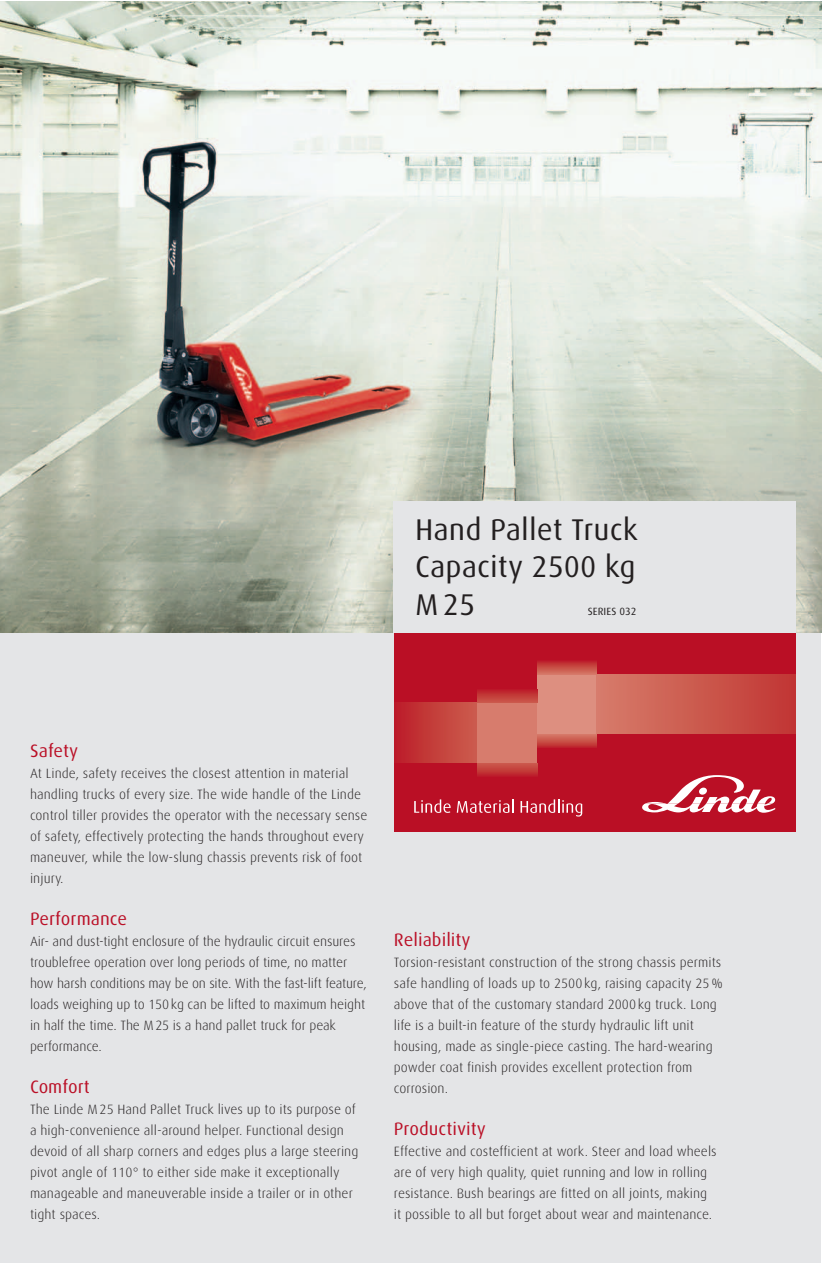
<style>
.page{position:relative;width:822px;height:1263px;background:#fff}
.page>*{position:absolute;margin:0;border:0;box-sizing:border-box;transform-origin:0 0}
.t1{font:30px/37.5px "Linde Dax";color:#231f20;text-align:justify}
.t2{font:18px "Linde Dax";color:#ba0f26}
.t3{font:300 13.5px/21px "Linde Dax";color:#231f20}
.t4{font:10.5px "Linde Dax";color:#231f20}
</style>
<div class="page">
<div style="left:0;top:1px;width:820px;height:1262px;background:#e4e5e7"></div>
<div style="left:394px;top:633px;width:401px;height:198px;background:#ba0f25"></div>
<div style="left:394px;top:703px;width:83px;height:59px;background:linear-gradient(to right,#bc1d29,#cc5e4d)"></div>
<div style="left:477px;top:703px;width:60px;height:59px;background:#d77c6d"></div>
<div style="left:537px;top:674px;width:59px;height:59px;background:#dd8f80"></div>
<div style="left:596px;top:674px;width:199px;height:59px;background:linear-gradient(to right,#d77d6b,#c13633)"></div>
<svg style="left:477px;top:762px;width:60px;height:14px"></svg>
<svg style="left:477px;top:690px;width:60px;height:13px"></svg>
<svg style="left:537px;top:661px;width:59px;height:13px"></svg>
<svg style="left:537px;top:733px;width:59px;height:15px"></svg>
<svg style="left:642px;top:775px;width:133px;height:38px"></svg>
<svg style="left:414px;top:799px;width:36px;height:14px"></svg>
<svg style="left:456px;top:799px;width:57px;height:14px"></svg>
<svg style="left:520px;top:799px;width:62px;height:17px"></svg>
<img style="left:0;top:1px;width:820px;height:632px">
<div style="left:394px;top:501px;width:401px;height:132px;background:#e4e5e7"></div>
<h1 class="t1" style="left:415px;top:513px;width:224px">Hand Pallet Truck Capacity 2500 kg M25</h1>
<p class="t4" style="left:587px;top:607px;width:50px">SERIES 032</p>
<h2 class="t2" style="left:30px;top:743px;width:50px">Safety</h2>
<p class="t3" style="left:30px;top:764px;width:339px">At Linde, safety receives the closest attention in material handling trucks of every size. The wide handle of the Linde control tiller provides the operator with the necessary sense of safety, effectively protecting the hands throughout every maneuver, while the low-slung chassis prevents risk of foot injury.</p>
<h2 class="t2" style="left:30px;top:911px;width:98px">Performance</h2>
<p class="t3" style="left:30px;top:932px;width:338px">Air- and dust-tight enclosure of the hydraulic circuit ensures troublefree operation over long periods of time, no matter how harsh conditions may be on site. With the fast-lift feature, loads weighing up to 150kg can be lifted to maximum height in half the time. The M25 is a hand pallet truck for peak performance.</p>
<h2 class="t2" style="left:30px;top:1079px;width:61px">Comfort</h2>
<p class="t3" style="left:30px;top:1100px;width:330px">The Linde M 25 Hand Pallet Truck lives up to its purpose of a high-convenience all-around helper. Functional design devoid of all sharp corners and edges plus a large steering pivot angle of 110° to either side make it exceptionally manageable and maneuverable inside a trailer or in other tight spaces.</p>
<h2 class="t2" style="left:394px;top:932px;width:78px">Reliability</h2>
<p class="t3" style="left:394px;top:953px;width:330px">Torsion-resistant construction of the strong chassis permits safe handling of loads up to 2500 kg, raising capacity 25 % above that of the customary standard 2000 kg truck. Long life is a built-in feature of the sturdy hydraulic lift unit housing, made as single-piece casting. The hard-wearing powder coat finish provides excellent protection from corrosion.</p>
<h2 class="t2" style="left:394px;top:1121px;width:93px">Productivity</h2>
<p class="t3" style="left:394px;top:1142px;width:324px">Effective and costefficient at work. Steer and load wheels are of very high quality, quiet running and low in rolling resistance. Bush bearings are fitted on all joints, making it possible to all but forget about wear and maintenance.</p>
</div>
